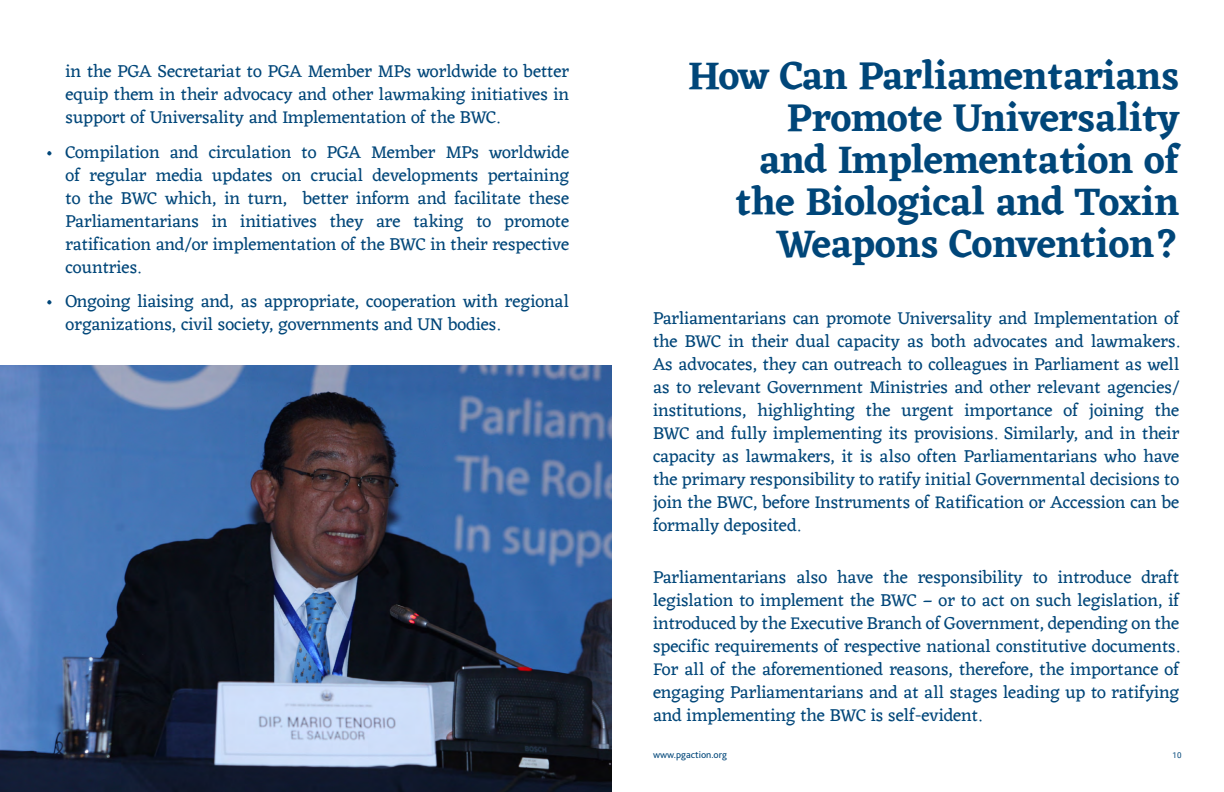
<style>
.page{position:relative;width:1224px;height:792px;background:#fff}
.page>*{position:absolute;margin:0;border:0;box-sizing:border-box;transform-origin:0 0}
.HEADING___SANS_SERIF{font:600 40px/42px "Eczar";letter-spacing:-.01em;color:#004679;text-align:right}
.BODY{font:18px/23px "Eczar";color:#004679;text-align:justify}
.ARTICLE_INTRO_COPY_S{font:18px/23px "Eczar";color:#004679;text-align:justify}
.t1{font:10px "Bliss 2";color:#004679}
.t2{font:8px "Roboto";color:#004679}
</style>
<div class="page">
<img style="left:0;top:366px;width:612px;height:426px">
<p class="BODY" style="left:66px;top:61px;width:505px">in the PGA Secretariat to PGA Member MPs worldwide to better equip them in their advocacy and other lawmaking initiatives in support of Universality and Implementation of the BWC.</p>
<p class="BODY" style="left:66px;top:141px;width:505px;text-indent:-20px">• Compilation and circulation to PGA Member MPs worldwide of regular media updates on crucial developments pertaining to the BWC which, in turn, better inform and facilitate these Parliamentarians in initiatives they are taking to promote ratification and/or implementation of the BWC in their respective countries.</p>
<p class="BODY" style="left:66px;top:291px;width:505px;text-indent:-20px">• Ongoing liaising and, as appropriate, cooperation with regional organizations, civil society, governments and UN bodies.</p>
<p class="HEADING___SANS_SERIF" style="left:688px;top:54px;width:493px">How Can Parliamentarians<br>Promote Universality<br>and Implementation of<br>the Biological and Toxin<br>Weapons Convention?</p>
<p class="ARTICLE_INTRO_COPY_S" style="left:653px;top:308px;width:528px">Parliamentarians can promote Universality and Implementation of the BWC in their dual capacity as both advocates and lawmakers.<br>As advocates, they can outreach to colleagues in Parliament as well as to relevant Government Ministries and other relevant agencies/ institutions, highlighting the urgent importance of joining the BWC and fully implementing its provisions. Similarly, and in their capacity as lawmakers, it is also often Parliamentarians who have the primary responsibility to ratify initial Governmental decisions to join the BWC, before Instruments of Ratification or Accession can be formally deposited.</p>
<p class="BODY" style="left:653px;top:567px;width:528px">Parliamentarians also have the responsibility to introduce draft legislation to implement the BWC – or to act on such legislation, if introduced by the Executive Branch of Government, depending on the specific requirements of respective national constitutive documents.<br>For all of the aforementioned reasons, therefore, the importance of engaging Parliamentarians and at all stages leading up to ratifying and implementing the BWC is self-evident.</p>
<p class="t1" style="left:653px;top:748px;width:75px">www.pgaction.org</p>
<p class="t2" style="left:1173px;top:750px;width:10px">10</p>
</div>
